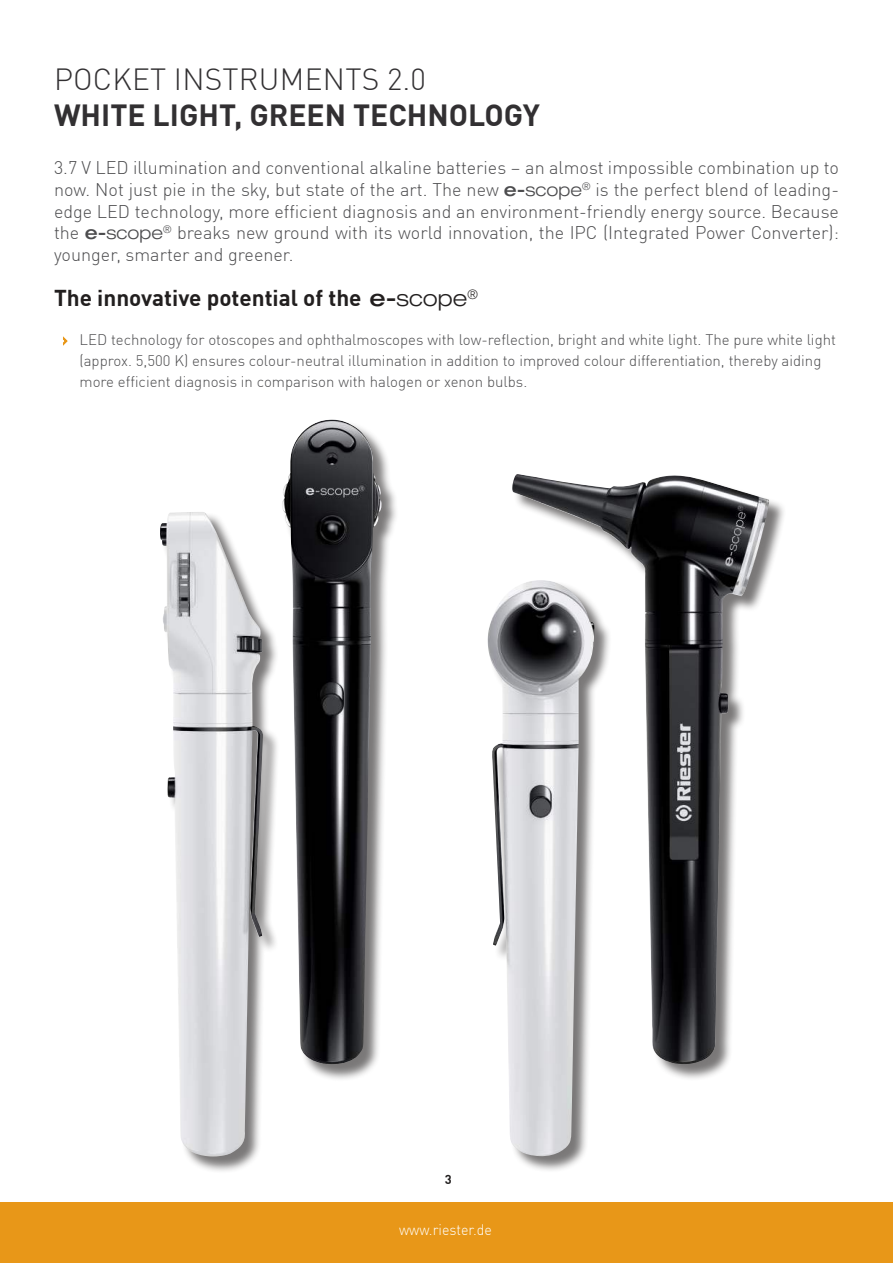
<style>
.page{position:relative;width:893px;height:1263px;background:#fff}
.page>*{position:absolute;margin:0;border:0;box-sizing:border-box;transform-origin:0 0}
.t1{font:700 30px "DIN Pro";color:#323032}
.t2{font:300 30px "DIN Pro";letter-spacing:.01em;color:#323032}
.t3{font:700 22.5px "DIN Pro";color:#221f1f}
.t4{font:300 18px/21.6px "DIN Pro";color:#4c4c4e;text-align:justify}
.t5{font:300 15px/21px "DIN Pro";color:#4c4c4e}
.t6{font:300 15px "DIN Pro";color:#fff;scale:.95 1}
.t7{font:700 12.75px "DIN Pro";color:#221f1f}
.s1{font-family:"Helvetica Neue LT Pro";font-weight:500;font-stretch:expanded}
.s2{font-family:"Helvetica Neue LT Pro";font-stretch:expanded}
.s3{font-family:"Helvetica Neue LT Pro";font-weight:300;font-stretch:expanded}
</style>
<div class="page">
<div style="left:0;top:1202px;width:893px;height:61px;background:#e89718"></div>
<div style="left:513px;top:475px;width:273px;height:606px;background:#221f1f;opacity:.6"></div>
<img style="left:512px;top:474px;width:258px;height:590px">
<div style="left:489px;top:581px;width:122px;height:592px;background:#221f1f;opacity:.6"></div>
<img style="left:487px;top:580px;width:107px;height:577px">
<div style="left:283px;top:421px;width:115px;height:660px;background:#221f1f;opacity:.6"></div>
<img style="left:282px;top:420px;width:99px;height:644px">
<div style="left:161px;top:513px;width:119px;height:660px;background:#221f1f;opacity:.6"></div>
<img style="left:160px;top:512px;width:103px;height:644px">
<h1 class="t2" style="left:54px;top:66px;width:373px">POCKET INSTRUMENTS 2.0</h1>
<h1 class="t1" style="left:54px;top:103px;width:487px">WHITE LIGHT, GREEN TECHNOLOGY</h1>
<p class="t4" style="left:54px;top:158px;width:786px">3.7 V LED illumination and conventional alkaline batteries – an almost impossible combination up to now. Not just pie in the sky, but state of the art. The new <span class="s1">e-</span><span class="s2">scope</span><sup>®</sup> is the perfect blend of leading&shy;edge LED technology, more efficient diagnosis and an environment-friendly energy source. Because the <span class="s1">e-</span><span class="s2">scope</span><sup>®</sup> breaks new ground with its world innovation, the IPC (Integrated Power Converter): younger, smarter and greener.</p>
<p class="t3" style="left:54px;top:289px;width:425px">The innovative potential of the <span class="s1">e-</span><span class="s3">scope</span><sup>®</sup></p>
<p class="t5" style="left:80px;top:328px;width:758px">LED technology for otoscopes and ophthalmoscopes with low-reflection, bright and white light. The pure white light (approx. 5,500 K) ensures colour-neutral illumination in addition to improved colour differentiation, thereby aiding more efficient diagnosis in comparison with halogen or xenon bulbs.</p>
<p class="t7" style="left:445px;top:1174px;width:8px">3</p>
<p class="t6" style="left:399px;top:1221px;width:99px">www.riester.de</p>
</div>
